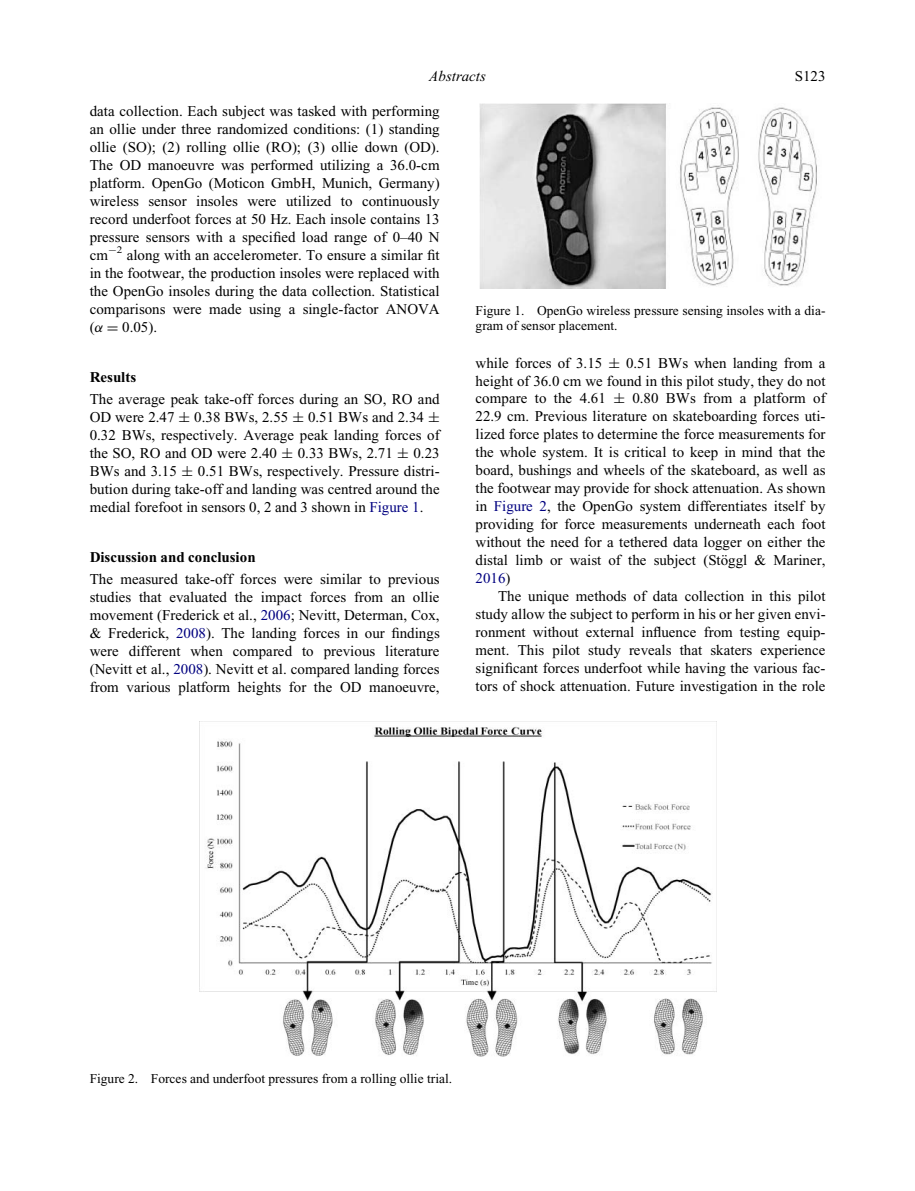
<style>
.page{position:relative;width:915px;height:1191px;background:#fff}
.page>*{position:absolute;margin:0;border:0;box-sizing:border-box;transform-origin:0 0}
.t1{font:15px/18px "Adv P7 B6 C";color:#000;text-align:justify}
.t2{font:15px "Adv P7 B6 F";color:#000}
.t3{font:15px "Adv P7 B72";color:#000}
.t4{font:13.5px/15px "Adv P7 B6 C";color:#000}
.s1{font-family:"Adv P4 A5 FDB"}
.s2{font-family:"Adv P4 C9543"}
.s3{color:#000080}
.s4{font-family:"Adv P4 C4 E59"}
</style>
<div class="page">
<img style="left:479px;top:103px;width:338px;height:185px">
<img style="left:199px;top:722px;width:517px;height:334px">
<p class="t3" style="left:429px;top:70px;width:58px">Abstracts</p>
<p class="t1" style="left:794px;top:68px;width:32px">S123</p>
<p class="t1" style="left:90px;top:104px;width:351px">data collection. Each subject was tasked with performing an ollie under three randomized conditions: (1) standing ollie (SO); (2) rolling ollie (RO); (3) ollie down (OD).<br>The OD manoeuvre was performed utilizing a 36.0-cm platform. OpenGo (Moticon GmbH, Munich, Germany) wireless sensor insoles were utilized to continuously record underfoot forces at 50 Hz. Each insole contains 13 pressure sensors with a specified load range of 0–40 N cm<sup>¡</sup><sup>2</sup> along with an accelerometer. To ensure a similar fit in the footwear, the production insoles were replaced with the OpenGo insoles during the data collection. Statistical comparisons were made using a single-factor ANOVA (<span class="s1">a</span> <span class="s2">D</span> 0.05).</p>
<p class="t2" style="left:90px;top:372px;width:48px">Results</p>
<p class="t1" style="left:90px;top:391px;width:351px">The average peak take-off forces during an SO, RO and OD were 2.47 <span class="s2">§</span> 0.38 BWs, 2.55 <span class="s2">§</span> 0.51 BWs and 2.34 <span class="s2">§ </span>0.32 BWs, respectively. Average peak landing forces of the SO, RO and OD were 2.40 <span class="s2">§</span> 0.33 BWs, 2.71 <span class="s2">§</span> 0.23<br>BWs and 3.15 <span class="s2">§</span> 0.51 BWs, respectively. Pressure distri&shy;bution during take-off and landing was centred around the medial forefoot in sensors 0, 2 and 3 shown in <span class="s3">Figure 1</span>.</p>
<p class="t2" style="left:90px;top:552px;width:167px">Discussion and conclusion</p>
<p class="t1" style="left:90px;top:572px;width:351px">The measured take-off forces were similar to previous studies that evaluated the impact forces from an ollie movement (Frederick et al., <span class="s3">2006</span>; Nevitt, Determan, Cox, &amp; Frederick, <span class="s3">2008</span>). The landing forces in our findings were different when compared to previous literature (Nevitt et al., <span class="s3">2008</span>). Nevitt et al. compared landing forces from various platform heights for the OD manoeuvre,</p>
<p class="t4" style="left:475px;top:304px;width:351px">Figure 1. OpenGo wireless pressure sensing insoles with a dia&shy;gram of sensor placement.</p>
<p class="t1" style="left:475px;top:355px;width:351px">while forces of 3.15 <span class="s2">§</span> 0.51 BWs when landing from a height of 36.0 cm we found in this pilot study, they do not compare to the 4.61 <span class="s2">§</span> 0.80 BWs from a platform of 22.9 cm. Previous literature on skateboarding forces uti&shy;lized force plates to determine the force measurements for the whole system. It is critical to keep in mind that the board, bushings and wheels of the skateboard, as well as the footwear may provide for shock attenuation. As shown in <span class="s3">Figure 2</span>, the OpenGo system differentiates itself by providing for force measurements underneath each foot without the need for a tethered data logger on either the distal limb or waist of the subject (St<span class="s4">€</span>oggl &amp; Mariner, <span class="s3">2016</span>)</p>
<p class="t1" style="left:475px;top:588px;width:351px;text-indent:22px">The unique methods of data collection in this pilot study allow the subject to perform in his or her given envi&shy;ronment without external influence from testing equip&shy;ment. This pilot study reveals that skaters experience significant forces underfoot while having the various fac&shy;tors of shock attenuation. Future investigation in the role</p>
<p class="t4" style="left:90px;top:1072px;width:364px">Figure 2. Forces and underfoot pressures from a rolling ollie trial.</p>
</div>
